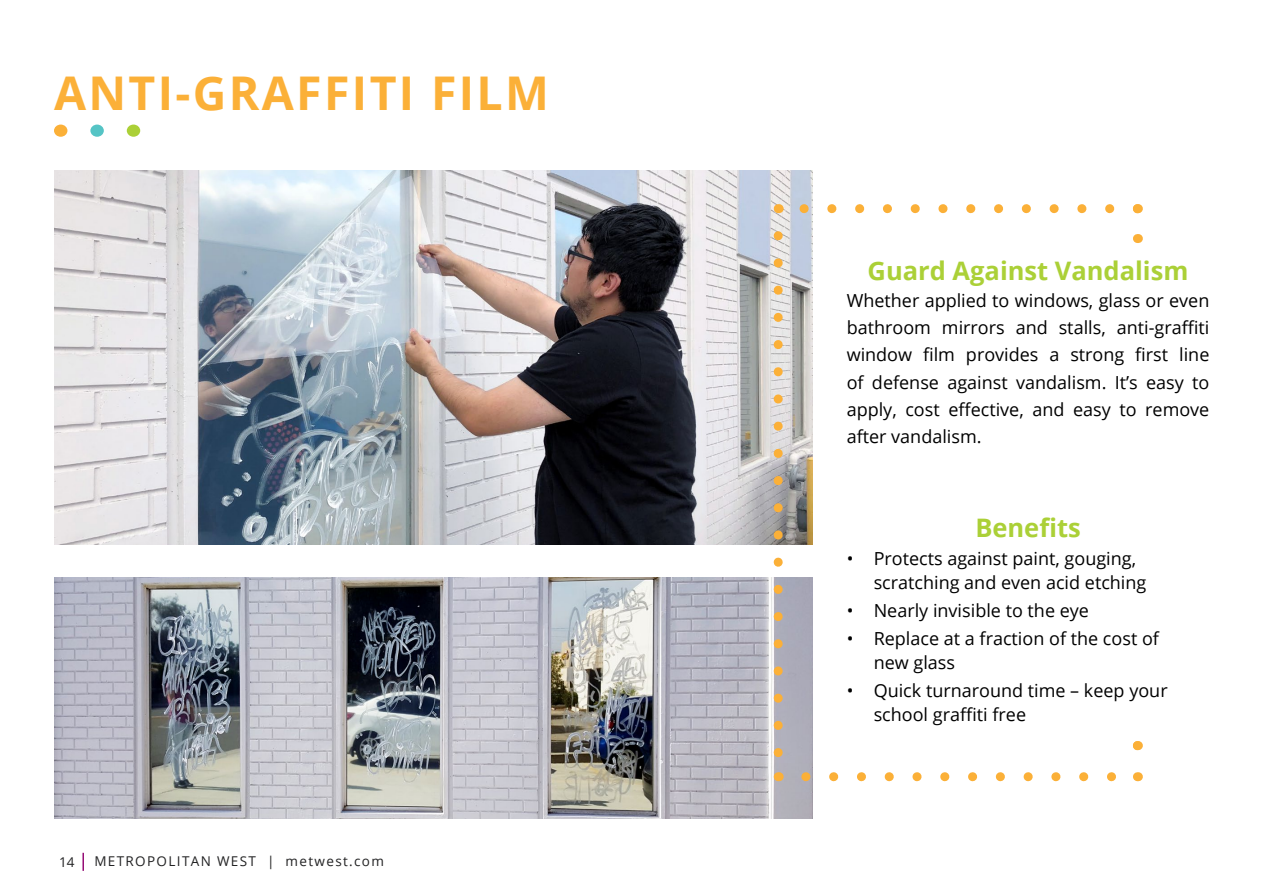
<style>
.page{position:relative;width:1263px;height:893px;background:#fff}
.page>*{position:absolute;margin:0;border:0;box-sizing:border-box;transform-origin:0 0}
.t1{font:700 46.5px "Open Sans";letter-spacing:.05em;color:#fbb038}
.t2{font:700 25.5px "Open Sans";color:#abd037}
.t3{font:18px/27px "Open Sans";color:#000}
.t4{font:13.5px "Open Sans";letter-spacing:.1em;color:#222223}
</style>
<div class="page">
<img style="left:54px;top:577px;width:759px;height:242px">
<img style="left:54px;top:171px;width:759px;height:373px">
<svg style="left:792px;top:204px;width:318px;height:9px"></svg>
<svg style="left:774px;top:236px;width:9px;height:527px;background:#d3bfa4"></svg>
<svg style="left:806px;top:772px;width:310px;height:9px"></svg>
<svg style="left:1133px;top:204px;width:9px;height:10px"></svg>
<svg style="left:1133px;top:741px;width:9px;height:10px"></svg>
<div style="left:90px;top:125px;width:14px;height:12px;background:#55c4c5;border-radius:50%"></div>
<div style="left:127px;top:125px;width:13px;height:12px;background:#abd037;border-radius:50%"></div>
<div style="left:54px;top:125px;width:13px;height:12px;background:#fbb038;border-radius:50%"></div>
<svg style="left:82px;top:853px;width:2px;height:18px"></svg>
<h1 class="t1" style="left:54px;top:60px;width:497px">ANTI-GRAFFITI FILM</h1>
<p class="t4" style="left:59px;top:853px;width:17px">14</p>
<p class="t4" style="left:94px;top:852px;width:291px">METROPOLITAN WEST | metwest.com</p>
<h2 class="t2" style="left:868px;top:252px;width:322px">Guard Against Vandalism</h2>
<p class="t3" style="left:847px;top:287px;width:364px;text-align:justify">Whether applied to windows, glass or even bathroom mirrors and stalls, anti-graffiti window film provides a strong first line of defense against vandalism. It’s easy to apply, cost effective, and easy to remove after vandalism.</p>
<h2 class="t2" style="left:975px;top:509px;width:107px">Benefits</h2>
<p class="t3" style="left:874px;top:545px;width:274px;line-height:24px;text-indent:-27px">• Protects against paint, gouging, scratching and even acid etching</p>
<p class="t3" style="left:847px;top:596px;width:244px">• Nearly invisible to the eye</p>
<p class="t3" style="left:874px;top:626px;width:287px;line-height:24px;text-indent:-27px">• Replace at a fraction of the cost of new glass</p>
<p class="t3" style="left:874px;top:678px;width:295px;line-height:24px;text-indent:-27px">• Quick turnaround time – keep your school graffiti free</p>
</div>
